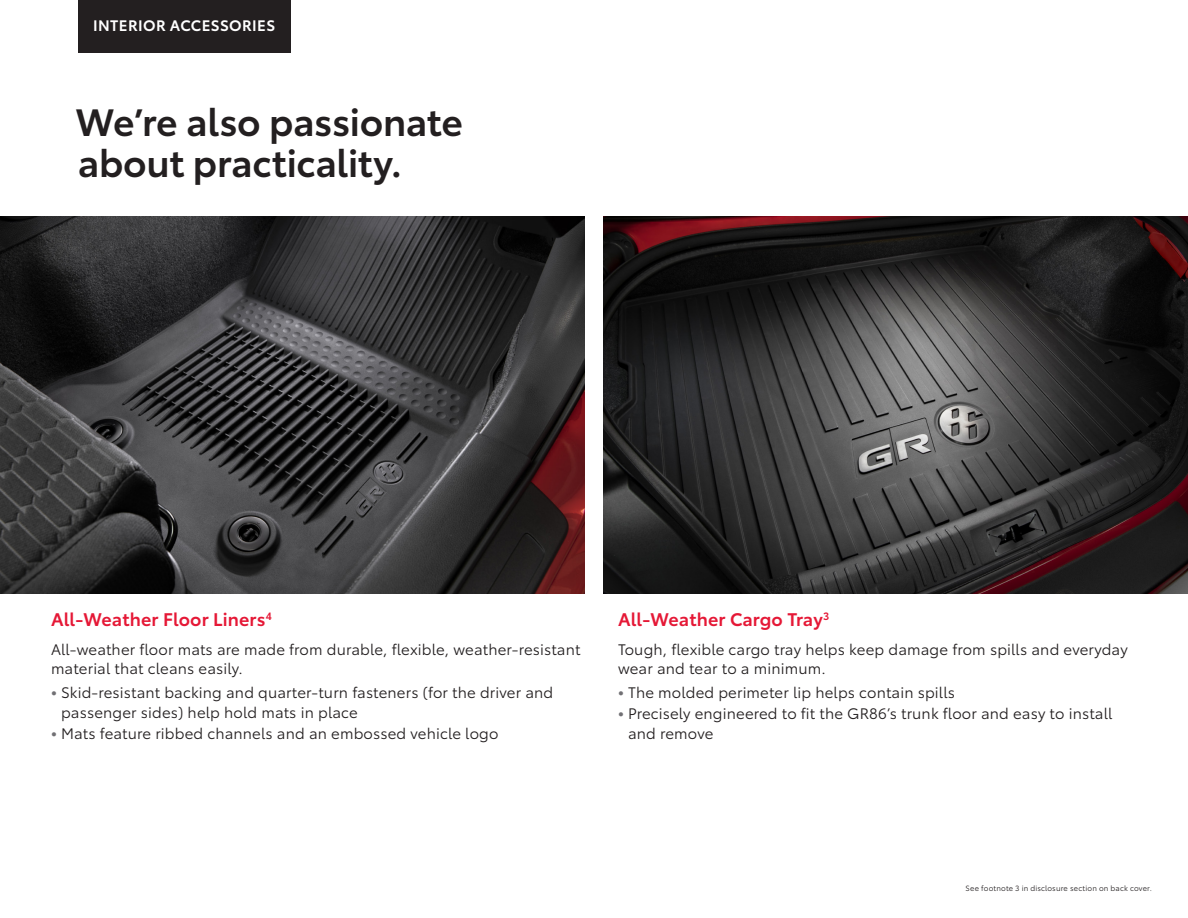
<style>
.page{position:relative;width:1188px;height:918px;background:#fff}
.page>*{position:absolute;margin:0;border:0;box-sizing:border-box;transform-origin:0 0}
.t1{font:600 37.5px/41.2px "Toyota Type";letter-spacing:-.01em;color:#231f20}
.t2{font:600 18px "Toyota Type";letter-spacing:.01em;color:#e51836}
.t3{font:15px/19.5px "Toyota Type";letter-spacing:.01em;color:#231f20}
.t4{font:600 15px "Toyota Type";letter-spacing:.025em;color:#fff}
.t5{font:7.5px "Toyota Type";letter-spacing:.02em;color:#231f20}
.s1{font-weight:700;color:#717074}
</style>
<div class="page">
<div style="left:78px;top:0;width:212px;height:52px;background:#231f20"></div>
<img style="left:603px;top:216px;width:585px;height:378px">
<img style="left:0;top:216px;width:585px;height:378px">
<p class="t4" style="left:93px;top:14px;width:184px">INTERIOR ACCESSORIES</p>
<p class="t1" style="left:76px;top:99px;width:389px">We’re also passionate about practicality.</p>
<p class="t2" style="left:51px;top:606px;width:222px">All-Weather Floor Liners<sup>4</sup></p>
<p class="t3" style="left:51px;top:639px;width:531px">All-weather floor mats are made from durable, flexible, weather-resistant material that cleans easily.</p>
<p class="t3" style="left:61px;top:682px;width:494px;text-indent:-10px"><span class="s1">•</span> Skid-resistant backing and quarter-turn fasteners (for the driver and passenger sides) help hold mats in place</p>
<p class="t3" style="left:51px;top:723px;width:449px"><span class="s1">•</span> Mats feature ribbed channels and an embossed vehicle logo</p>
<p class="t2" style="left:618px;top:606px;width:213px">All-Weather Cargo Tray<sup>3</sup></p>
<p class="t3" style="left:618px;top:639px;width:511px">Tough, flexible cargo tray helps keep damage from spills and everyday wear and tear to a minimum.</p>
<p class="t3" style="left:618px;top:682px;width:339px"><span class="s1">•</span> The molded perimeter lip helps contain spills</p>
<p class="t3" style="left:628px;top:703px;width:486px;text-indent:-10px"><span class="s1">•</span> Precisely engineered to fit the GR86’s trunk floor and easy to install and remove</p>
<p class="t5" style="left:966px;top:883px;width:188px">See footnote 3 in disclosure section on back cover.</p>
</div>
